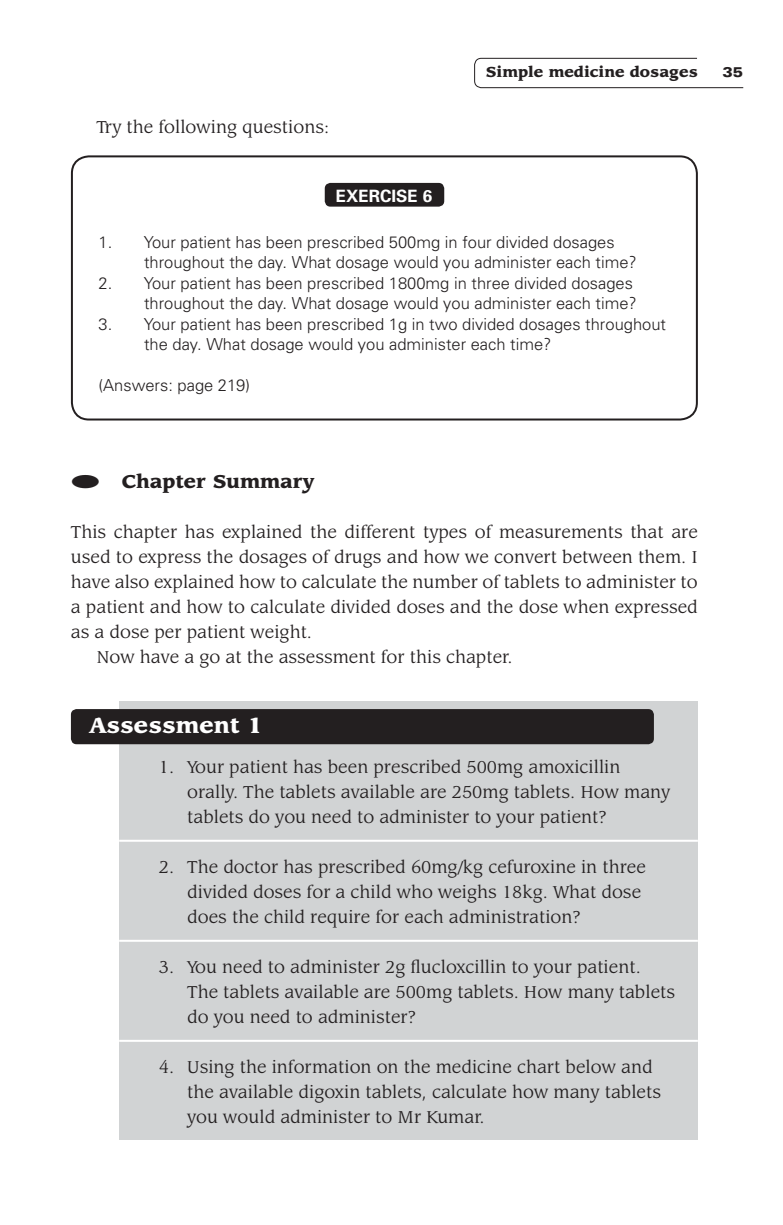
<style>
.page{position:relative;width:783px;height:1225px;background:#fff}
.page>*{position:absolute;margin:0;border:0;box-sizing:border-box;transform-origin:0 0}
.t1{font:900 24px "Leawood IT Cby BT";color:#fff}
.t2{font:900 20.4px "Leawood IT Cby BT";color:#231f20}
.t3{font:19px/25px "Leawood IT Cby BT";color:#231f20}
.t4{font:700 17px "Univers";color:#fff}
.t5{font:300 16.4px/20.4px "Univers";color:#231f20}
.t6{font:900 16px "Leawood IT Cby BT";color:#231f20}
.t7{font:900 expanded 14px "Univers";color:#231f20}
</style>
<div class="page">
<svg style="left:474px;top:58px;width:269px;height:30px"></svg>
<div style="left:324px;top:183px;width:120px;height:24px;background:#231f20;border-radius:6px"></div>
<div style="left:71px;top:155px;width:626px;height:265px;border:2px solid #231f20;border-radius:17px"></div>
<div style="left:119px;top:702px;width:578px;height:438px;background:#d1d3d4"></div>
<hr style="left:119px;top:839px;width:578px;height:2px;background:#fff">
<hr style="left:119px;top:939px;width:578px;height:2px;background:#fff">
<hr style="left:119px;top:1039px;width:578px;height:2px;background:#fff">
<div style="left:71px;top:709px;width:582px;height:35px;background:#231f20;border-radius:6px"></div>
<p class="t3" style="left:96px;top:115px;width:234px">Try the following questions:</p>
<p class="t6" style="left:485px;top:62px;width:213px">Simple medicine dosages</p>
<p class="t7" style="left:722px;top:64px;width:22px">35</p>
<p class="t4" style="left:335px;top:185px;width:98px">EXERCISE 6</p>
<p class="t5" style="left:144px;top:232px;width:494px;text-indent:-45px">1. Your patient has been prescribed 500mg in four divided dosages throughout the day. What dosage would you administer each time?</p>
<p class="t5" style="left:99px;top:273px;width:539px;text-align:right">2. Your patient has been prescribed 1800mg in three divided dosages throughout the day. What dosage would you administer each time?</p>
<p class="t5" style="left:144px;top:314px;width:523px;text-indent:-45px">3. Your patient has been prescribed 1g in two divided dosages throughout the day. What dosage would you administer each time?</p>
<p class="t5" style="left:99px;top:375px;width:153px">(Answers: page 219)</p>
<p class="t2" style="left:71px;top:468px;width:245px">● Chapter Summary</p>
<p class="t3" style="left:71px;top:519px;width:628px">This chapter has explained the different types of measurements that are</p>
<p class="t3" style="left:71px;top:544px;width:628px">used to express the dosages of drugs and how we convert between them. I</p>
<p class="t3" style="left:71px;top:569px;width:628px">have also explained how to calculate the number of tablets to administer to</p>
<p class="t3" style="left:71px;top:594px;width:628px">a patient and how to calculate divided doses and the dose when expressed</p>
<p class="t3" style="left:71px;top:619px;width:242px">as a dose per patient weight.</p>
<p class="t3" style="left:96px;top:644px;width:417px">Now have a go at the assessment for this chapter.</p>
<p class="t1" style="left:89px;top:710px;width:175px">Assessment 1</p>
<p class="t3" style="left:187px;top:754px;width:484px;text-indent:-28px">1. Your patient has been prescribed 500mg amoxicillin orally. The tablets available are 250mg tablets. How many tablets do you need to administer to your patient?</p>
<p class="t3" style="left:187px;top:854px;width:460px;text-indent:-28px">2. The doctor has prescribed 60mg/kg cefuroxine in three divided doses for a child who weighs 18kg. What dose does the child require for each administration?</p>
<p class="t3" style="left:187px;top:954px;width:489px;text-indent:-28px">3. You need to administer 2g flucloxcillin to your patient.<br>The tablets available are 500mg tablets. How many tablets do you need to administer?</p>
<p class="t3" style="left:187px;top:1054px;width:475px;text-indent:-28px">4. Using the information on the medicine chart below and the available digoxin tablets, calculate how many tablets you would administer to Mr Kumar.</p>
</div>
